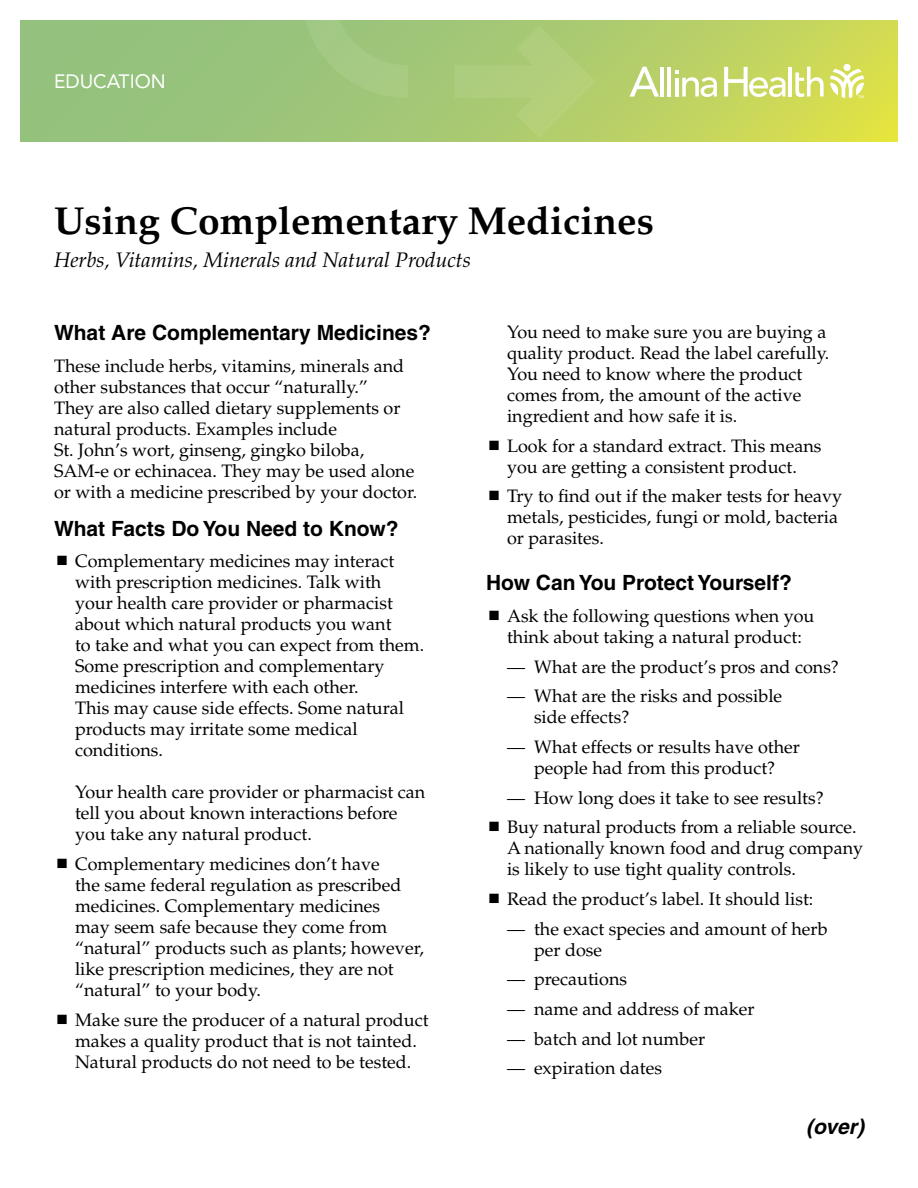
<style>
.page{position:relative;width:918px;height:1188px;background:#fff}
.page>*{position:absolute;margin:0;border:0;box-sizing:border-box;transform-origin:0 0}
.t1{font:700 39px "Palatino";color:#000}
.t2{font:700 21px "Helvetica";color:#000}
.t3{font:italic 21px "Palatino";color:#000}
.t4{font:italic 700 21px "Helvetica";color:#000}
.t5{font:19.2px "Avenir LT Std";color:#fff}
.t6{font:18px/21px "Palatino";color:#000}
</style>
<div class="page">
<svg style="left:20px;top:20px;width:878px;height:122px;background:#abcb6e"></svg>
<svg style="left:830px;top:69px;width:34px;height:29px"></svg>
<div style="left:844px;top:64px;width:7px;height:7px;background:#fff;border-radius:50%"></div>
<hr style="left:660px;top:67px;width:4px;height:30px;background:#fff">
<hr style="left:667px;top:67px;width:4px;height:30px;background:#fff">
<hr style="left:789px;top:67px;width:3px;height:30px;background:#fff">
<svg style="left:795px;top:67px;width:29px;height:30px"></svg>
<svg style="left:675px;top:71px;width:42px;height:26px"></svg>
<svg style="left:629px;top:67px;width:30px;height:30px"></svg>
<svg style="left:724px;top:67px;width:62px;height:30px"></svg>
<svg style="left:454px;top:25px;width:142px;height:113px;background:#adcb75"></svg>
<svg style="left:301px;top:20px;width:127px;height:78px;background:#9fc67c"></svg>
<p class="t5" style="left:54px;top:70px;width:113px">EDUCATION</p>
<h1 class="t1" style="left:54px;top:198px;width:602px">Using Complementary Medicines</h1>
<p class="t3" style="left:54px;top:248px;width:419px">Herbs, Vitamins, Minerals and Natural Products</p>
<p class="t2" style="left:54px;top:320px;width:379px">What Are Complementary Medicines?</p>
<p class="t6" style="left:54px;top:356px;width:365px">These include herbs, vitamins, minerals and other substances that occur “naturally.”<br>They are also called dietary supplements or natural products. Examples include<br>St. John’s wort, ginseng, gingko biloba, SAM-e or echinacea. They may be used alone or with a medicine prescribed by your doctor.</p>
<p class="t2" style="left:54px;top:515px;width:346px">What Facts Do You Need to Know?</p>
<p class="t6" style="left:75px;top:551px;width:351px">Complementary medicines may interact with prescription medicines. Talk with<br>your health care provider or pharmacist about which natural products you want<br>to take and what you can expect from them.<br>Some prescription and complementary medicines interfere with each other.<br>This may cause side effects. Some natural products may irritate some medical conditions.</p>
<p class="t6" style="left:75px;top:782px;width:352px">Your health care provider or pharmacist can tell you about known interactions before you take any natural product.</p>
<p class="t6" style="left:75px;top:854px;width:350px">Complementary medicines don’t have<br>the same federal regulation as prescribed medicines. Complementary medicines<br>may seem safe because they come from “natural” products such as plants; however, like prescription medicines, they are not “natural” to your body.</p>
<p class="t6" style="left:75px;top:1009px;width:355px">Make sure the producer of a natural product makes a quality product that is not tainted.<br>Natural products do not need to be tested.</p>
<p class="t6" style="left:507px;top:322px;width:324px">You need to make sure you are buying a quality product. Read the label carefully.<br>You need to know where the product comes from, the amount of the active ingredient and how safe it is.</p>
<p class="t6" style="left:507px;top:435px;width:316px">Look for a standard extract. This means you are getting a consistent product.</p>
<p class="t6" style="left:507px;top:486px;width:337px">Try to find out if the maker tests for heavy metals, pesticides, fungi or mold, bacteria or parasites.</p>
<p class="t2" style="left:486px;top:570px;width:307px">How Can You Protect Yourself?</p>
<p class="t6" style="left:507px;top:606px;width:309px">Ask the following questions when you think about taking a natural product:</p>
<p class="t6" style="left:507px;top:656px;width:333px">— What are the product’s pros and cons?</p>
<p class="t6" style="left:534px;top:686px;width:250px;text-indent:-27px">— What are the risks and possible side effects?</p>
<p class="t6" style="left:507px;top:737px;width:294px;text-align:center">— What effects or results have other people had from this product?</p>
<p class="t6" style="left:507px;top:783px;width:351px;line-height:29.7px">— How long does it take to see results?<br>Buy natural products from a reliable source.</p>
<p class="t6" style="left:507px;top:838px;width:358px">A nationally known food and drug company is likely to use tight quality controls.</p>
<p class="t6" style="left:507px;top:889px;width:308px">Read the product’s label. It should list:</p>
<p class="t6" style="left:534px;top:918px;width:295px;text-indent:-27px">— the exact species and amount of herb per dose</p>
<p class="t6" style="left:507px;top:969px;width:122px">— precautions</p>
<p class="t6" style="left:507px;top:999px;width:249px">— name and address of maker</p>
<p class="t6" style="left:507px;top:1028px;width:200px">— batch and lot number</p>
<p class="t6" style="left:507px;top:1058px;width:157px">— expiration dates</p>
<p class="t4" style="left:806px;top:1114px;width:59px">(over)</p>
</div>
